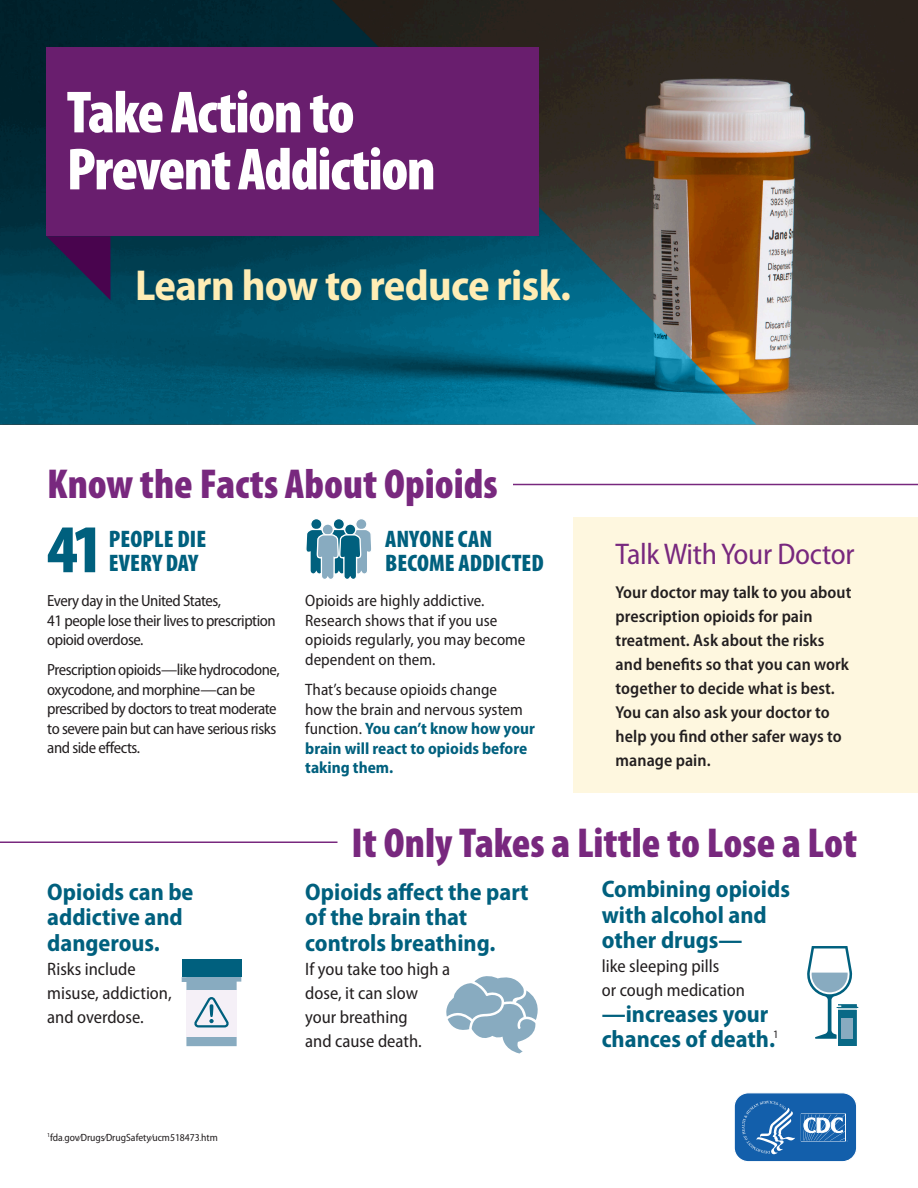
<style>
.page{position:relative;width:918px;height:1188px;background:#fff}
.page>*{position:absolute;margin:0;border:0;box-sizing:border-box;transform-origin:0 0}
.Paragraph_Style_8{font:900 condensed 68.85px "Myriad Pro";color:#00607e}
.t1{font:900 condensed 60px/57px "Myriad Pro";letter-spacing:-.025em;color:#fff}
.t2{font:700 semi-condensed 43.5px "Myriad Pro";letter-spacing:-.015em;color:#ffedb5}
.t3{font:900 condensed 42px "Myriad Pro";color:#78287e}
.t4{font:semi-condensed 30px "Myriad Pro";letter-spacing:-.01em;color:#78287e}
.body_copy{font:700 semi-condensed 24px/25.5px "Myriad Pro";color:#00607e}
.Paragraph_Style_8-2{font:900 condensed 24px/24px "Myriad Pro";letter-spacing:.005em;color:#00607e}
.body_copy-2{font:semi-condensed 18px/24px "Myriad Pro";color:#231f20}
.t5{font:600 semi-condensed 17.25px/24px "Myriad Pro";letter-spacing:.005em;color:#231f20}
.body_copy-3{font:semi-condensed 16.5px/19.5px "Myriad Pro";color:#231f20}
.body_copy-4{font:semi-condensed 16.2px/19.5px "Myriad Pro";letter-spacing:-.03em;color:#231f20}
.body_copy-5{font:semi-condensed 10.5px "Myriad Pro";color:#231f20}
.s1{font-weight:700;color:#00607e}
</style>
<div class="page">
<img style="left:756px;top:0;width:162px;height:424px">
<svg style="left:0;top:0;width:756px;height:424px"></svg>
<div style="left:46px;top:47px;width:493px;height:189px;background:#691e6e"></div>
<svg style="left:47px;top:236px;width:63px;height:64px"></svg>
<div style="left:182px;top:960px;width:59px;height:17px;background:#00607e"></div>
<svg style="left:182px;top:977px;width:59px;height:69px"></svg>
<div style="left:573px;top:517px;width:345px;height:276px;background:#fef7df"></div>
<svg style="left:306px;top:519px;width:65px;height:60px"></svg>
<hr style="left:513px;top:484px;width:405px;height:1px;background:#78287e">
<hr style="left:0;top:842px;width:338px;height:1px;background:#78287e">
<svg style="left:446px;top:976px;width:92px;height:78px"></svg>
<svg style="left:807px;top:946px;width:52px;height:100px"></svg>
<svg style="left:734px;top:1093px;width:123px;height:69px"></svg>
<h1 class="t1" style="left:67px;top:82px;width:370px">Take Action to<br>Prevent Addiction</h1>
<p class="t2" style="left:135px;top:257px;width:438px">Learn how to reduce risk.</p>
<h2 class="t3" style="left:47px;top:457px;width:452px">Know the Facts About Opioids</h2>
<p class="Paragraph_Style_8" style="left:47px;top:505px;width:57px">41</p>
<p class="Paragraph_Style_8-2" style="left:109px;top:526px;width:99px">PEOPLE DIE</p>
<p class="Paragraph_Style_8-2" style="left:109px;top:550px;width:91px">EVERY DAY</p>
<p class="Paragraph_Style_8-2" style="left:385px;top:526px;width:160px">ANYONE CAN<br>BECOME ADDICTED</p>
<p class="body_copy-4" style="left:47px;top:591px;width:230px">Every day in the United States,<br>41 people lose their lives to prescription opioid overdose.</p>
<p class="body_copy-4" style="left:47px;top:660px;width:234px">Prescription opioids—like hydrocodone, oxycodone, and morphine—can be prescribed by doctors to treat moderate to severe pain but can have serious risks and side effects.</p>
<p class="body_copy-3" style="left:305px;top:591px;width:222px">Opioids are highly addictive.<br>Research shows that if you use opioids regularly, you may become dependent on them.</p>
<p class="body_copy-3" style="left:305px;top:680px;width:231px">That’s because opioids change<br>how the brain and nervous system function. <span class="s1">You can’t know how your brain will react to opioids before taking them.</span></p>
<h3 class="t4" style="left:616px;top:535px;width:241px">Talk With Your Doctor</h3>
<p class="t5" style="left:616px;top:580px;width:237px">Your doctor may talk to you about prescription opioids for pain treatment. Ask about the risks and benefits so that you can work together to decide what is best.<br>You can also ask your doctor to help you find other safer ways to manage pain.</p>
<p class="body_copy" style="left:47px;top:878px;width:148px">Opioids can be addictive and dangerous.</p>
<p class="body_copy-2" style="left:47px;top:956px;width:126px">Risks include misuse, addiction, and overdose.</p>
<p class="body_copy-5" style="left:47px;top:1131px;width:172px"><sup>1</sup>fda.gov/Drugs/DrugSafety/ucm518473.htm</p>
<h2 class="t3" style="left:352px;top:816px;width:507px">It Only Takes a Little to Lose a Lot</h2>
<p class="body_copy" style="left:305px;top:878px;width:225px">Opioids affect the part of the brain that controls breathing.</p>
<p class="body_copy-2" style="left:305px;top:956px;width:146px">If you take too high a dose, it can slow your breathing<br>and cause death.</p>
<p class="body_copy" style="left:602px;top:876px;width:190px">Combining opioids with alcohol and other drugs—</p>
<p class="body_copy-2" style="left:602px;top:954px;width:145px">like sleeping pills<br>or cough medication</p>
<p class="body_copy" style="left:602px;top:1000px;width:178px">—increases your chances of death.<sup>1</sup></p>
</div>
